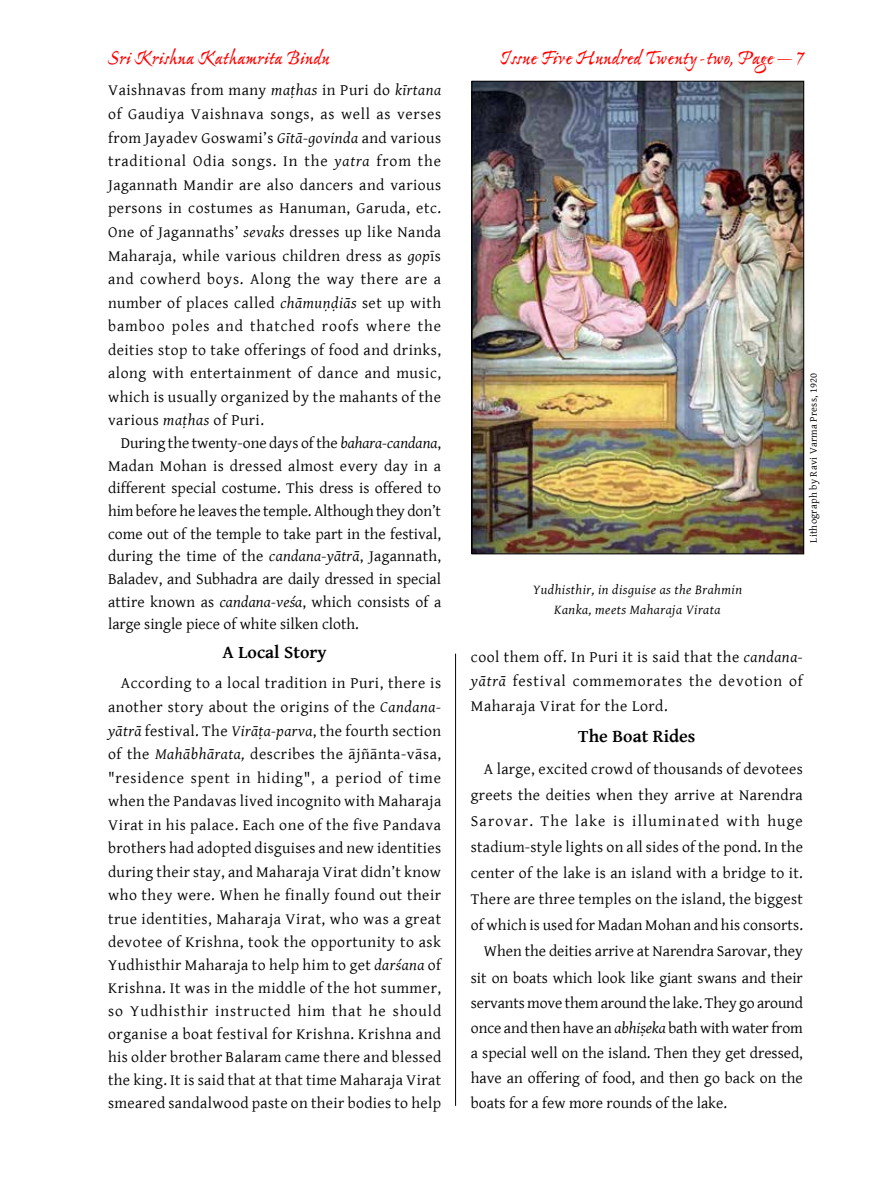
<style>
.page{position:relative;width:885px;height:1191px;background:#fff}
.page>*{position:absolute;margin:0;border:0;box-sizing:border-box;transform-origin:0 0}
.t1{font:700 21px "Ex Ponto Pro";letter-spacing:-.01em;color:#ff0200}
.t2{font:700 18px "Gentium Basic";color:#000}
.t3{font:15.75px/23.2px "Gentium Basic";letter-spacing:.015em;color:#000;text-align:justify}
.t4{font:15.75px "Gentium Basic";letter-spacing:-.01em;color:#000}
.t5{font:15.75px "Gentium Basic";letter-spacing:-.005em;color:#000}
.t6{font:15.75px "Gentium Basic";letter-spacing:.075em;color:#000}
.t7{font:italic 13.5px/19.5px "Gentium Basic";letter-spacing:.035em;color:#000;text-align:center}
.t8{font:10.5px "Gentium Basic";letter-spacing:.02em;color:#000}
.s1{font-style:italic}
</style>
<div class="page">
<hr style="left:455px;top:653px;width:1px;height:452px;background:#000">
<img style="left:473px;top:83px;width:328px;height:469px">
<div style="left:471px;top:81px;width:332px;height:473px;border:1px solid #000"></div>
<h1 class="t1" style="left:108px;top:45px;width:223px">Sri Krishna Kathamrita Bindu</h1>
<h1 class="t1" style="left:499px;top:45px;width:306px">Issue Five Hundred Twenty-two, Page — 7</h1>
<p class="t3" style="left:108px;top:77px;width:334px">Vaishnavas from many <span class="s1">maṭhas</span> in Puri do <span class="s1">kīrtana </span>of Gaudiya Vaishnava songs, as well as verses from Jayadev Goswami’s <span class="s1">Gītā-govinda</span> and various traditional Odia songs. In the <span class="s1">yatra</span> from the Jagannath Mandir are also dancers and various persons in costumes as Hanuman, Garuda, etc.<br>One of Jagannaths’ <span class="s1">sevaks</span> dresses up like Nanda Maharaja, while various children dress as <span class="s1">gop</span>īs and cowherd boys. Along the way there are a number of places called <span class="s1">chāmuṇḍiās</span> set up with bamboo poles and thatched roofs where the deities stop to take offerings of food and drinks, along with entertainment of dance and music, which is usually organized by the mahants of the various <span class="s1">maṭhas</span> of Puri.</p>
<p class="t3" style="left:108px;top:431px;width:334px;line-height:22.6px;text-indent:13px">During the twenty-one days of the <span class="s1">bahara-candana</span>, Madan Mohan is dressed almost every day in a different special costume. This dress is offered to him before he leaves the temple. Although they don’t come out of the temple to take part in the festival, during the time of the <span class="s1">candana-yātrā</span>, Jagannath, Baladev, and Subhadra are daily dressed in special attire known as <span class="s1">candana-veśa</span>, which consists of a large single piece of white silken cloth.</p>
<p class="t2" style="left:222px;top:639px;width:105px">A Local Story</p>
<p class="t3" style="left:108px;top:671px;width:334px;text-indent:13px">According to a local tradition in Puri, there is another story about the origins of the <span class="s1">Candana&shy;yātrā</span> festival. The <span class="s1">Virāṭa-parva</span>, the fourth section of the <span class="s1">Mahābhārata,</span> describes the ājñānta-vāsa, "residence spent in hiding", a period of time when the Pandavas lived incognito with Maharaja Virat in his palace. Each one of the five Pandava brothers had adopted disguises and new identities during their stay, and Maharaja Virat didn’t know who they were. When he finally found out their true identities, Maharaja Virat, who was a great devotee of Krishna, took the opportunity to ask Yudhisthir Maharaja to help him to get <span class="s1">darśana</span> of Krishna. It was in the middle of the hot summer, so Yudhisthir instructed him that he should organise a boat festival for Krishna. Krishna and his older brother Balaram came there and blessed the king. It is said that at that time Maharaja Virat smeared sandalwood paste on their bodies to help</p>
<p class="t8" style="left:805px;top:542px;width:171px;rotate:-90deg">Lithograph by Ravi Varma Press, 1920</p>
<p class="t7" style="left:532px;top:579px;width:211px">Yudhisthir, in disguise as the Brahmin<br>Kanka, meets Maharaja Virata</p>
<p class="t3" style="left:471px;top:644px;width:333px;line-height:24.5px">cool them off. In Puri it is said that the <span class="s1">candana&shy;yātrā</span> festival commemorates the devotion of Maharaja Virat for the Lord.</p>
<p class="t2" style="left:578px;top:722px;width:119px">The Boat Rides</p>
<p class="t3" style="left:483px;top:757px;width:320px">A large, excited crowd of thousands of devotees</p>
<p class="t3" style="left:471px;top:783px;width:333px">greets the deities when they arrive at Narendra</p>
<p class="t6" style="left:471px;top:809px;width:333px">Sarovar. The lake is illuminated with huge</p>
<p class="t3" style="left:471px;top:835px;width:333px">stadium-style lights on all sides of the pond. In the</p>
<p class="t3" style="left:471px;top:861px;width:333px">center of the lake is an island with a bridge to it.</p>
<p class="t3" style="left:471px;top:887px;width:333px">There are three temples on the island, the biggest</p>
<p class="t3" style="left:471px;top:913px;width:333px">of which is used for Madan Mohan and his consorts.</p>
<p class="t3" style="left:483px;top:939px;width:321px">When the deities arrive at Narendra Sarovar, they</p>
<p class="t3" style="left:471px;top:965px;width:333px">sit on boats which look like giant swans and their</p>
<p class="t4" style="left:471px;top:991px;width:333px">servants move them around the lake. They go around</p>
<p class="t5" style="left:471px;top:1016px;width:333px">once and then have an <span class="s1">abhiṣeka</span> bath with water from</p>
<p class="t3" style="left:471px;top:1040px;width:333px">a special well on the island. Then they get dressed,</p>
<p class="t3" style="left:471px;top:1065px;width:333px">have an offering of food, and then go back on the</p>
<p class="t3" style="left:471px;top:1090px;width:257px">boats for a few more rounds of the lake.</p>
</div>
